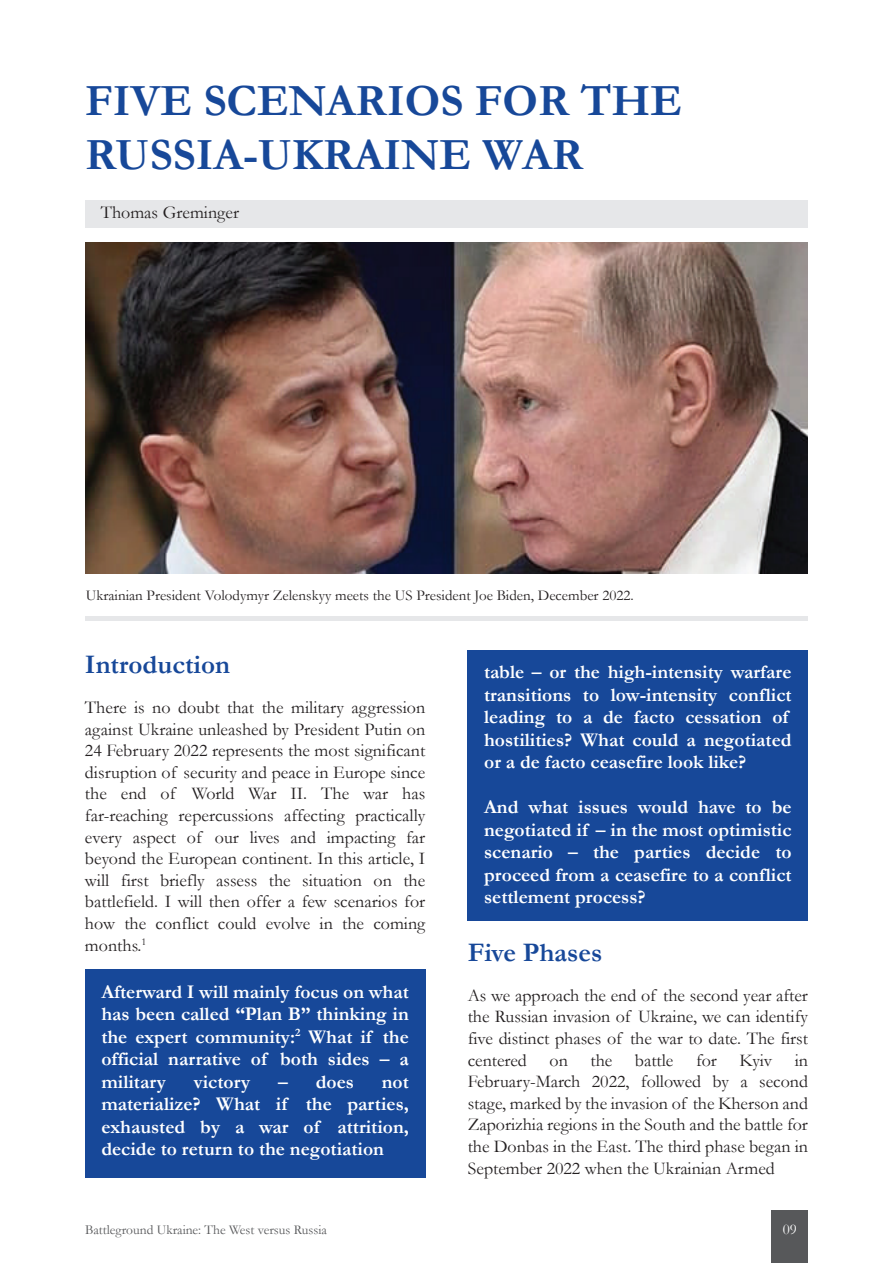
<style>
.page{position:relative;width:893px;height:1263px;background:#fff}
.page>*{position:absolute;margin:0;border:0;box-sizing:border-box;transform-origin:0 0}
.t1{font:700 45px/54px "Garamond";color:#174899}
.t2{font:700 27px "Garamond";color:#174899}
.t3{font:700 19.5px/22.5px "Garamond";color:#fff;text-align:justify}
.t4{font:18px/21.6px "Garamond";color:#231f20;text-align:justify}
.t5{font:15px "Garamond";color:#231f20}
.t6{font:15px "Garamond";color:#fff}
.t7{font:13.5px "Garamond";color:#57585a}
</style>
<div class="page">
<hr style="left:85px;top:616px;width:723px;height:4px;background:#e6e7e9">
<div style="left:772px;top:1210px;width:36px;height:53px;background:#57585a"></div>
<div style="left:468px;top:651px;width:340px;height:270px;background:#174899"></div>
<img style="left:85px;top:243px;width:723px;height:331px">
<div style="left:85px;top:200px;width:723px;height:27px;background:#e6e7e9"></div>
<div style="left:85px;top:969px;width:340px;height:209px;background:#174899"></div>
<h1 class="t1" style="left:85px;top:74px;width:599px">FIVE SCENARIOS FOR THE<br>RUSSIA-UKRAINE WAR</h1>
<p class="t4" style="left:101px;top:202px;width:140px">Thomas Greminger</p>
<p class="t5" style="left:86px;top:585px;width:549px">Ukrainian President Volodymyr Zelenskyy meets the US President Joe Biden, December 2022.</p>
<h2 class="t2" style="left:85px;top:646px;width:147px">Introduction</h2>
<p class="t4" style="left:85px;top:696px;width:342px">There is no doubt that the military aggression against Ukraine unleashed by President Putin on 24 February 2022 represents the most significant disruption of security and peace in Europe since the end of World War II. The war has far-reaching repercussions affecting practically every aspect of our lives and impacting far beyond the European continent. In this article, I will first briefly assess the situation on the battlefield. I will then offer a few scenarios for how the conflict could evolve in the coming months.<sup>1</sup></p>
<p class="t3" style="left:101px;top:980px;width:309px">Afterward I will mainly focus on what has been called “Plan B” thinking in the expert community:<sup>2</sup> What if the official narrative of both sides – a military</p>
<p class="t3" style="left:194px;top:1070px;width:58px">victory</p>
<p class="t3" style="left:278px;top:1070px;width:77px">– does</p>
<p class="t3" style="left:101px;top:1070px;width:309px;text-indent:280px">not materialize? What if the parties, exhausted by a war of attrition, decide to return to the negotiation</p>
<p class="t7" style="left:85px;top:1220px;width:243px">Battleground Ukraine: The West versus Russia</p>
<p class="t3" style="left:484px;top:661px;width:309px;text-align:left">table – or the high-intensity warfare transitions to low-intensity conflict leading to a de facto cessation of hostilities? What could a negotiated or a de facto ceasefire look like?</p>
<p class="t3" style="left:484px;top:796px;width:309px">And what issues would have to be negotiated if – in the most optimistic scenario – the parties decide to proceed from a ceasefire to a conflict settlement process?</p>
<h2 class="t2" style="left:468px;top:934px;width:136px">Five Phases</h2>
<p class="t4" style="left:468px;top:984px;width:342px">As we approach the end of the second year after the Russian invasion of Ukraine, we can identify five distinct phases of the war to date. The first centered</p>
<p class="t4" style="left:550px;top:1049px;width:20px">on</p>
<p class="t4" style="left:590px;top:1049px;width:23px">the</p>
<p class="t4" style="left:635px;top:1049px;width:40px">battle</p>
<p class="t4" style="left:696px;top:1049px;width:22px">for</p>
<p class="t4" style="left:740px;top:1049px;width:34px">Kyiv</p>
<p class="t4" style="left:468px;top:1049px;width:342px;text-indent:327px">in February-March 2022, followed by a second stage, marked by the invasion of the Kherson and Zaporizhia regions in the South and the battle for the Donbas in the East. The third phase began in September 2022 when the Ukrainian Armed</p>
<p class="t6" style="left:783px;top:1219px;width:16px">09</p>
</div>
